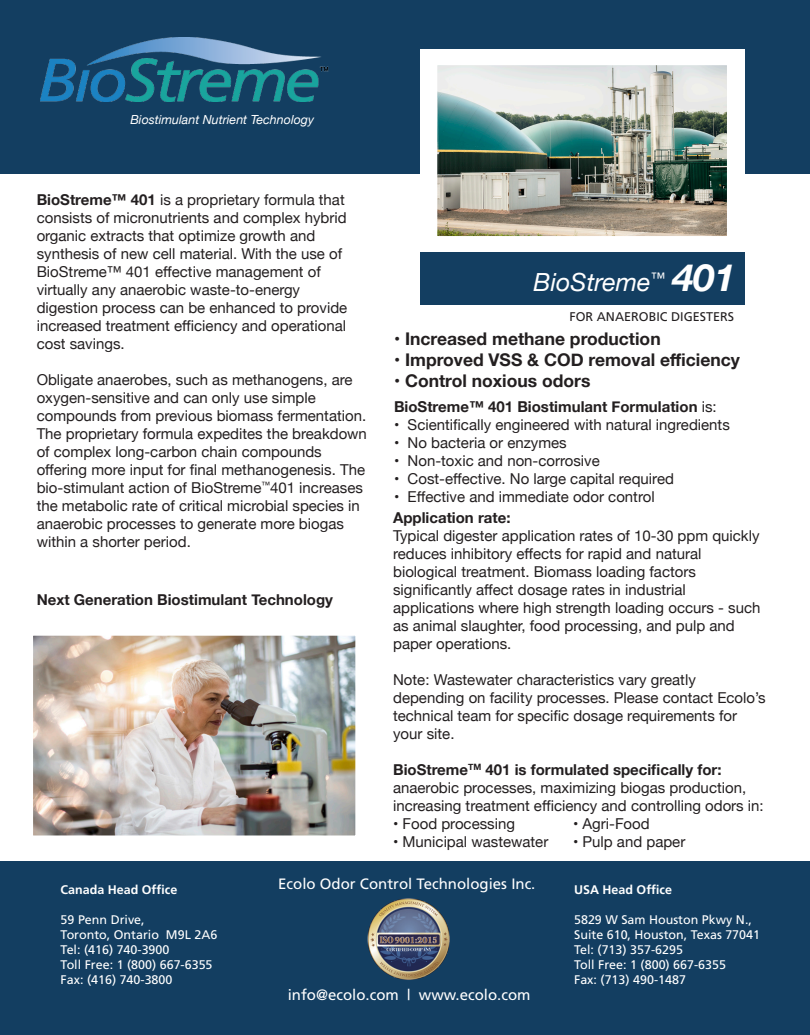
<style>
.page{position:relative;width:810px;height:1035px;background:#fff}
.page>*{position:absolute;margin:0;border:0;box-sizing:border-box;transform-origin:0 0}
.t1{font:italic 700 37.5px "Helvetica Neue";color:#fff}
.t2{font:italic 25px "Helvetica Neue";color:#fff}
.t3{font:700 17.5px "Helvetica Neue";color:#231f20}
.t4{font:15px/18px "Helvetica Neue";color:#231f20}
.t5{font:700 15px "Helvetica Neue";color:#231f20}
.t6{font:15px "Frutiger";color:#fff}
.t7{font:12.62px "Frutiger";color:#231f20}
.t8{font:12.5px/15px "Frutiger";color:#fff}
.t9{font:italic 12.5px "Helvetica Neue";color:#fff}
.t10{font:700 12.5px "Frutiger";color:#fff}
.s1{font-weight:700}
.s2{font-weight:400}
</style>
<div class="page">
<img style="left:35px;top:637px;width:319px;height:197px">
<div style="left:29px;top:631px;width:331px;height:209px;border:5px solid #fff"></div>
<div style="left:0;top:0;width:810px;height:174px;background:#133e61"></div>
<img style="left:40px;top:38px;width:289px;height:64px">
<div style="left:420px;top:50px;width:324px;height:214px;background:#fff"></div>
<img style="left:439px;top:66px;width:287px;height:169px">
<div style="left:434px;top:61px;width:297px;height:179px;border:4px solid #fff"></div>
<div style="left:420px;top:252px;width:324px;height:52px;background:#133e61"></div>
<div style="left:0;top:861px;width:810px;height:174px;background:#133e61"></div>
<img style="left:367px;top:898px;width:83px;height:82px">
<p class="t9" style="left:130px;top:111px;width:185px">Biostimulant Nutrient Technology</p>
<p class="t4" style="left:37px;top:191px;width:312px"><span class="s1">BioStreme™ 401</span> is a proprietary formula that consists of micronutrients and complex hybrid organic extracts that optimize growth and</p>
<p class="t4" style="left:37px;top:245px;width:307px">synthesis of new cell material. With the use of<br>BioStreme™ 401 effective management of</p>
<p class="t4" style="left:37px;top:281px;width:265px">virtually any anaerobic waste-to-energy</p>
<p class="t4" style="left:37px;top:299px;width:312px;text-align:justify">digestion process can be enhanced to provide increased treatment efficiency and operational cost savings.</p>
<p class="t4" style="left:37px;top:371px;width:317px">Obligate anaerobes, such as methanogens, are</p>
<p class="t4" style="left:37px;top:389px;width:281px">oxygen-sensitive and can only use simple</p>
<p class="t4" style="left:37px;top:407px;width:332px;text-align:justify">compounds from previous biomass fermentation.<br>The proprietary formula expedites the breakdown of complex long-carbon chain compounds</p>
<p class="t4" style="left:37px;top:461px;width:330px">offering more input for final methanogenesis. The bio-stimulant action of BioStreme<sup>™</sup>401 increases the metabolic rate of critical microbial species in anaerobic processes to generate more biogas within a shorter period.</p>
<p class="t5" style="left:37px;top:588px;width:298px">Next Generation Biostimulant Technology</p>
<p class="t2" style="left:534px;top:264px;width:133px">BioStreme<sup>™</sup></p>
<p class="t1" style="left:673px;top:248px;width:64px">401</p>
<p class="t7" style="left:570px;top:309px;width:166px">FOR ANAEROBIC DIGESTERS</p>
<p class="t3" style="left:394px;top:325px;width:268px">• Increased methane production</p>
<p class="t3" style="left:394px;top:346px;width:347px">• Improved VSS &amp; COD removal efficiency</p>
<p class="t3" style="left:394px;top:367px;width:198px">• Control noxious odors</p>
<p class="t5" style="left:394px;top:395px;width:324px">BioStreme™ 401 Biostimulant Formulation <span class="s2">is:</span></p>
<p class="t4" style="left:394px;top:416px;width:337px">• Scientifically engineered with natural ingredients</p>
<p class="t4" style="left:394px;top:434px;width:174px">• No bacteria or enzymes</p>
<p class="t4" style="left:394px;top:452px;width:207px">• Non-toxic and non-corrosive</p>
<p class="t4" style="left:394px;top:470px;width:281px">• Cost-effective. No large capital required</p>
<p class="t4" style="left:394px;top:488px;width:262px">• Effective and immediate odor control</p>
<p class="t5" style="left:393px;top:506px;width:119px">Application rate:</p>
<p class="t4" style="left:393px;top:528px;width:368px">Typical digester application rates of 10-30 ppm quickly reduces inhibitory effects for rapid and natural</p>
<p class="t4" style="left:393px;top:564px;width:304px">biological treatment. Biomass loading factors</p>
<p class="t4" style="left:393px;top:582px;width:294px">significantly affect dosage rates in industrial</p>
<p class="t4" style="left:393px;top:600px;width:369px">applications where high strength loading occurs - such as animal slaughter, food processing, and pulp and paper operations.</p>
<p class="t4" style="left:393px;top:672px;width:304px">Note: Wastewater characteristics vary greatly</p>
<p class="t4" style="left:393px;top:690px;width:374px">depending on facility processes. Please contact Ecolo’s technical team for specific dosage requirements for your site.</p>
<p class="t5" style="left:393px;top:758px;width:330px">BioStreme<sup>TM</sup> 401 is formulated specifically for:</p>
<p class="t4" style="left:393px;top:780px;width:372px">anaerobic processes, maximizing biogas production, increasing treatment efficiency and controlling odors in:</p>
<p class="t4" style="left:393px;top:816px;width:123px">• Food processing</p>
<p class="t4" style="left:573px;top:816px;width:78px">• Agri-Food</p>
<p class="t4" style="left:393px;top:834px;width:157px">• Municipal wastewater</p>
<p class="t4" style="left:573px;top:834px;width:114px">• Pulp and paper</p>
<p class="t10" style="left:61px;top:882px;width:118px">Canada Head Office</p>
<p class="t8" style="left:61px;top:912px;width:86px">59 Penn Drive,</p>
<p class="t8" style="left:61px;top:927px;width:158px">Toronto, Ontario M9L 2A6</p>
<p class="t8" style="left:61px;top:942px;width:110px">Tel: (416) 740-3900</p>
<p class="t8" style="left:61px;top:957px;width:153px">Toll Free: 1 (800) 667-6355</p>
<p class="t8" style="left:61px;top:972px;width:113px">Fax: (416) 740-3800</p>
<p class="t6" style="left:278px;top:875px;width:259px">Ecolo Odor Control Technologies Inc.</p>
<p class="t6" style="left:288px;top:986px;width:244px">info@ecolo.com | www.ecolo.com</p>
<p class="t10" style="left:574px;top:882px;width:99px">USA Head Office</p>
<p class="t8" style="left:574px;top:912px;width:179px">5829 W Sam Houston Pkwy N.,</p>
<p class="t8" style="left:574px;top:927px;width:187px">Suite 610, Houston, Texas 77041<br>Tel: (713) 357-6295</p>
<p class="t8" style="left:574px;top:957px;width:153px">Toll Free: 1 (800) 667-6355</p>
<p class="t8" style="left:574px;top:972px;width:113px">Fax: (713) 490-1487</p>
</div>
